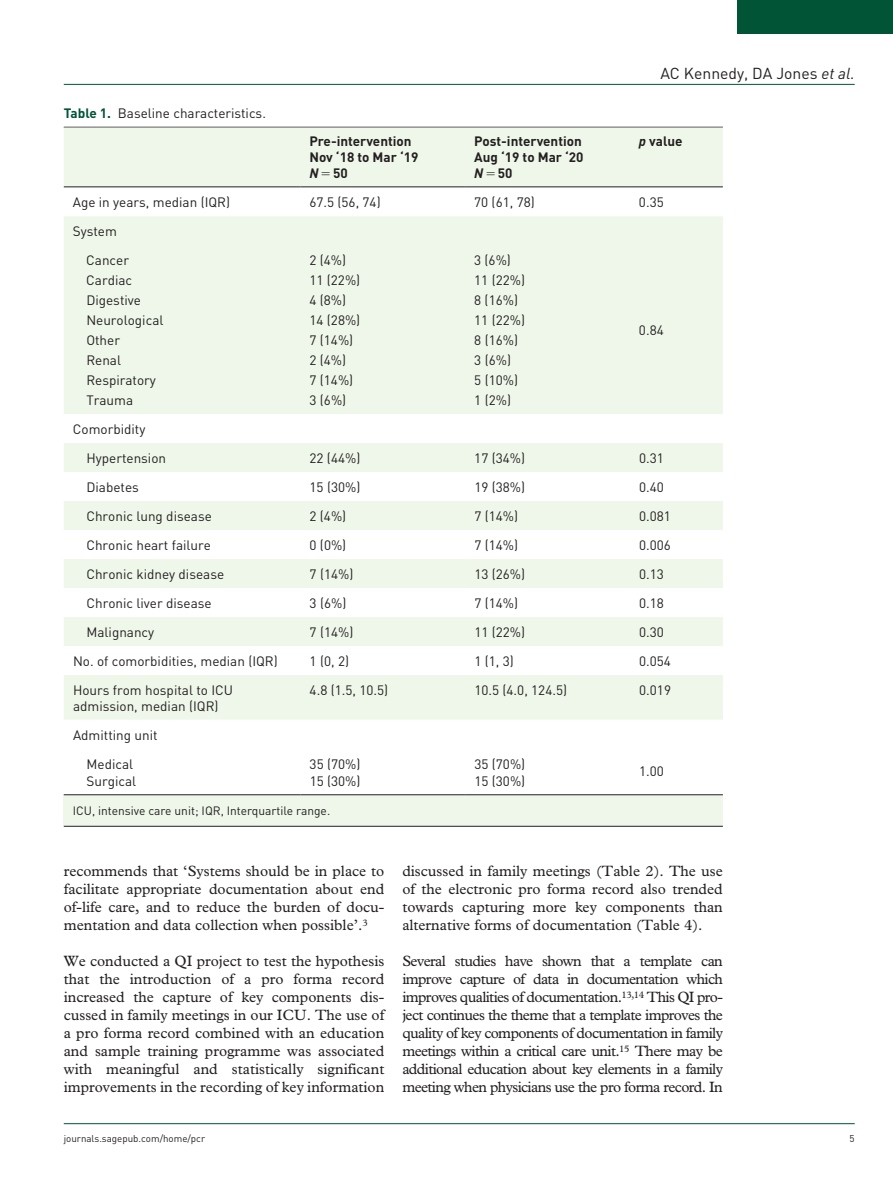
<style>
.page{position:relative;width:893px;height:1191px;background:#fff}
.page>*{position:absolute;margin:0;border:0;box-sizing:border-box;transform-origin:0 0}
.t1{font:15.75px "DIN";color:#231f20}
.t2{font:15px/18px "Plantin Std";color:#231f20;text-align:justify}
.t3{font:13.5px/29px "DIN";color:#231f20}
.t4{font:700 13.5px/15.8px "DIN";color:#231f20}
.t5{font:12px "DIN";color:#231f20}
.t6{font:9.75px "DIN";color:#231f20}
.s1{font-weight:700;color:#015436}
.s2{font-style:italic}
</style>
<div class="page">
<hr style="left:64px;top:84px;width:791px;height:1px;background:#015436">
<hr style="left:64px;top:1123px;width:791px;height:1px;background:#015436">
<div style="left:738px;top:0;width:155px;height:34px;background:#015436"></div>
<div style="left:64px;top:794px;width:659px;height:32px;background:#eff7ea"></div>
<hr style="left:64px;top:127px;width:659px;height:1px;background:#231f20">
<hr style="left:64px;top:826px;width:659px;height:1px;background:#231f20">
<div style="left:64px;top:128px;width:659px;height:592px;background:#eff7ea"></div>
<svg style="left:64px;top:187px;width:659px;height:488px;fill:#eff7ea"></svg>
<hr style="left:64px;top:186px;width:236px;height:1px;background:#231f20">
<hr style="left:300px;top:186px;width:165px;height:1px;background:#231f20">
<hr style="left:465px;top:186px;width:165px;height:1px;background:#231f20">
<hr style="left:630px;top:186px;width:93px;height:1px;background:#231f20">
<hr style="left:64px;top:794px;width:236px;height:1px;background:#231f20">
<hr style="left:300px;top:794px;width:165px;height:1px;background:#231f20">
<hr style="left:465px;top:794px;width:165px;height:1px;background:#231f20">
<hr style="left:630px;top:794px;width:93px;height:1px;background:#231f20">
<svg style="left:322px;top:172px;width:8px;height:3px"></svg>
<svg style="left:487px;top:172px;width:8px;height:3px"></svg>
<p class="t3" style="left:64px;top:98px;width:204px"><span class="s1">Table 1.</span> Baseline characteristics.</p>
<p class="t1" style="left:660px;top:63px;width:196px">AC Kennedy, DA Jones <span class="s2">et al.</span></p>
<p class="t4" style="left:309px;top:133px;width:111px">Pre-intervention<br>Nov ‘18 to Mar ‘19<br><span class="s2">N</span> 50</p>
<p class="t4" style="left:474px;top:133px;width:111px">Post-intervention<br>Aug ‘19 to Mar ‘20<br><span class="s2">N</span> 50</p>
<p class="t4" style="left:639px;top:133px;width:45px"><span class="s2">p</span> value</p>
<p class="t3" style="left:73px;top:188px;width:159px">Age in years, median (IQR)</p>
<p class="t3" style="left:309px;top:188px;width:73px">67.5 (56, 74)</p>
<p class="t3" style="left:474px;top:188px;width:62px">70 (61, 78)</p>
<p class="t3" style="left:639px;top:188px;width:26px">0.35</p>
<p class="t3" style="left:86px;top:217px;width:44px;text-indent:-14px">System<br>Cancer</p>
<p class="t3" style="left:309px;top:246px;width:38px">2 (4%)</p>
<p class="t3" style="left:474px;top:246px;width:38px">3 (6%)</p>
<p class="t3" style="left:86px;top:266px;width:47px">Cardiac</p>
<p class="t3" style="left:309px;top:266px;width:52px">11 (22%)</p>
<p class="t3" style="left:474px;top:266px;width:52px">11 (22%)</p>
<p class="t3" style="left:86px;top:286px;width:56px">Digestive</p>
<p class="t3" style="left:309px;top:286px;width:38px">4 (8%)</p>
<p class="t3" style="left:474px;top:286px;width:45px">8 (16%)</p>
<p class="t3" style="left:86px;top:305px;width:79px">Neurological</p>
<p class="t3" style="left:309px;top:305px;width:52px">14 (28%)</p>
<p class="t3" style="left:474px;top:305px;width:52px">11 (22%)</p>
<p class="t3" style="left:86px;top:325px;width:35px">Other</p>
<p class="t3" style="left:309px;top:325px;width:45px">7 (14%)</p>
<p class="t3" style="left:474px;top:325px;width:45px">8 (16%)</p>
<p class="t3" style="left:86px;top:345px;width:36px">Renal</p>
<p class="t3" style="left:309px;top:345px;width:38px">2 (4%)</p>
<p class="t3" style="left:474px;top:345px;width:38px">3 (6%)</p>
<p class="t3" style="left:86px;top:365px;width:71px">Respiratory</p>
<p class="t3" style="left:309px;top:365px;width:45px">7 (14%)</p>
<p class="t3" style="left:474px;top:365px;width:45px">5 (10%)</p>
<p class="t3" style="left:86px;top:385px;width:48px">Trauma</p>
<p class="t3" style="left:309px;top:385px;width:38px">3 (6%)</p>
<p class="t3" style="left:474px;top:385px;width:38px">1 (2%)</p>
<p class="t3" style="left:86px;top:414px;width:81px;text-indent:-14px">Comorbidity<br>Hypertension</p>
<p class="t3" style="left:639px;top:315px;width:26px">0.84</p>
<p class="t3" style="left:310px;top:443px;width:52px">22 (44%)</p>
<p class="t3" style="left:474px;top:443px;width:52px">17 (34%)</p>
<p class="t3" style="left:639px;top:443px;width:26px">0.31</p>
<p class="t3" style="left:86px;top:472px;width:54px">Diabetes</p>
<p class="t3" style="left:310px;top:472px;width:52px">15 (30%)</p>
<p class="t3" style="left:474px;top:472px;width:52px">19 (38%)</p>
<p class="t3" style="left:639px;top:472px;width:26px">0.40</p>
<p class="t3" style="left:86px;top:501px;width:127px">Chronic lung disease</p>
<p class="t3" style="left:310px;top:501px;width:38px">2 (4%)</p>
<p class="t3" style="left:474px;top:501px;width:45px">7 (14%)</p>
<p class="t3" style="left:639px;top:501px;width:33px">0.081</p>
<p class="t3" style="left:86px;top:530px;width:126px">Chronic heart failure</p>
<p class="t3" style="left:310px;top:530px;width:38px">0 (0%)</p>
<p class="t3" style="left:474px;top:530px;width:45px">7 (14%)</p>
<p class="t3" style="left:639px;top:530px;width:33px">0.006</p>
<p class="t3" style="left:86px;top:559px;width:139px">Chronic kidney disease</p>
<p class="t3" style="left:310px;top:559px;width:45px">7 (14%)</p>
<p class="t3" style="left:474px;top:559px;width:52px">13 (26%)</p>
<p class="t3" style="left:639px;top:559px;width:26px">0.13</p>
<p class="t3" style="left:86px;top:588px;width:127px">Chronic liver disease</p>
<p class="t3" style="left:310px;top:588px;width:38px">3 (6%)</p>
<p class="t3" style="left:474px;top:588px;width:45px">7 (14%)</p>
<p class="t3" style="left:639px;top:588px;width:26px">0.18</p>
<p class="t3" style="left:86px;top:617px;width:69px">Malignancy</p>
<p class="t3" style="left:310px;top:617px;width:45px">7 (14%)</p>
<p class="t3" style="left:474px;top:617px;width:52px">11 (22%)</p>
<p class="t3" style="left:639px;top:617px;width:26px">0.30</p>
<p class="t3" style="left:73px;top:646px;width:206px">No. of comorbidities, median (IQR)</p>
<p class="t3" style="left:310px;top:646px;width:41px">1 (0, 2)</p>
<p class="t3" style="left:474px;top:646px;width:41px">1 (1, 3)</p>
<p class="t3" style="left:639px;top:646px;width:33px">0.054</p>
<p class="t3" style="left:73px;top:682px;width:161px;line-height:15.8px">Hours from hospital to ICU admission, median (IQR)</p>
<p class="t3" style="left:310px;top:675px;width:80px">4.8 (1.5, 10.5)</p>
<p class="t3" style="left:474px;top:675px;width:94px">10.5 (4.0, 124.5)</p>
<p class="t3" style="left:639px;top:675px;width:33px">0.019</p>
<p class="t3" style="left:87px;top:720px;width:73px;text-indent:-14px">Admitting unit<br>Medical</p>
<p class="t3" style="left:310px;top:749px;width:52px">35 (70%)</p>
<p class="t3" style="left:474px;top:749px;width:52px">35 (70%)</p>
<p class="t3" style="left:639px;top:756px;width:26px">1.00</p>
<p class="t3" style="left:87px;top:766px;width:51px">Surgical</p>
<p class="t3" style="left:310px;top:766px;width:52px">15 (30%)</p>
<p class="t3" style="left:474px;top:766px;width:52px">15 (30%)</p>
<p class="t5" style="left:73px;top:803px;width:259px">ICU, intensive care unit; IQR, Interquartile range.</p>
<p class="t2" style="left:64px;top:862px;width:322px">recommends that ‘Systems should be in place to facilitate appropriate documentation about end of-life care, and to reduce the burden of docu&shy;mentation and data collection when possible’.<sup>3</sup></p>
<p class="t2" style="left:64px;top:952px;width:322px">We conducted a QI project to test the hypothesis that the introduction of a pro forma record increased the capture of key components dis&shy;cussed in family meetings in our ICU. The use of a pro forma record combined with an education and sample training programme was associated with meaningful and statistically significant improvements in the recording of key information</p>
<p class="t2" style="left:402px;top:862px;width:322px">discussed in family meetings (Table 2). The use of the electronic pro forma record also trended towards capturing more key components than alternative forms of documentation (Table 4).</p>
<p class="t2" style="left:402px;top:952px;width:322px">Several studies have shown that a template can improve capture of data in documentation which improves qualities of documentation.<sup>13,14</sup> This QI pro&shy;ject continues the theme that a template improves the quality of key components of documentation in family meetings within a critical care unit.<sup>15</sup> There may be additional education about key elements in a family meeting when physicians use the pro forma record. In</p>
<p class="t6" style="left:64px;top:1132px;width:143px">journals.sagepub.com/home/pcr</p>
<p class="t6" style="left:850px;top:1132px;width:7px">5</p>
</div>
